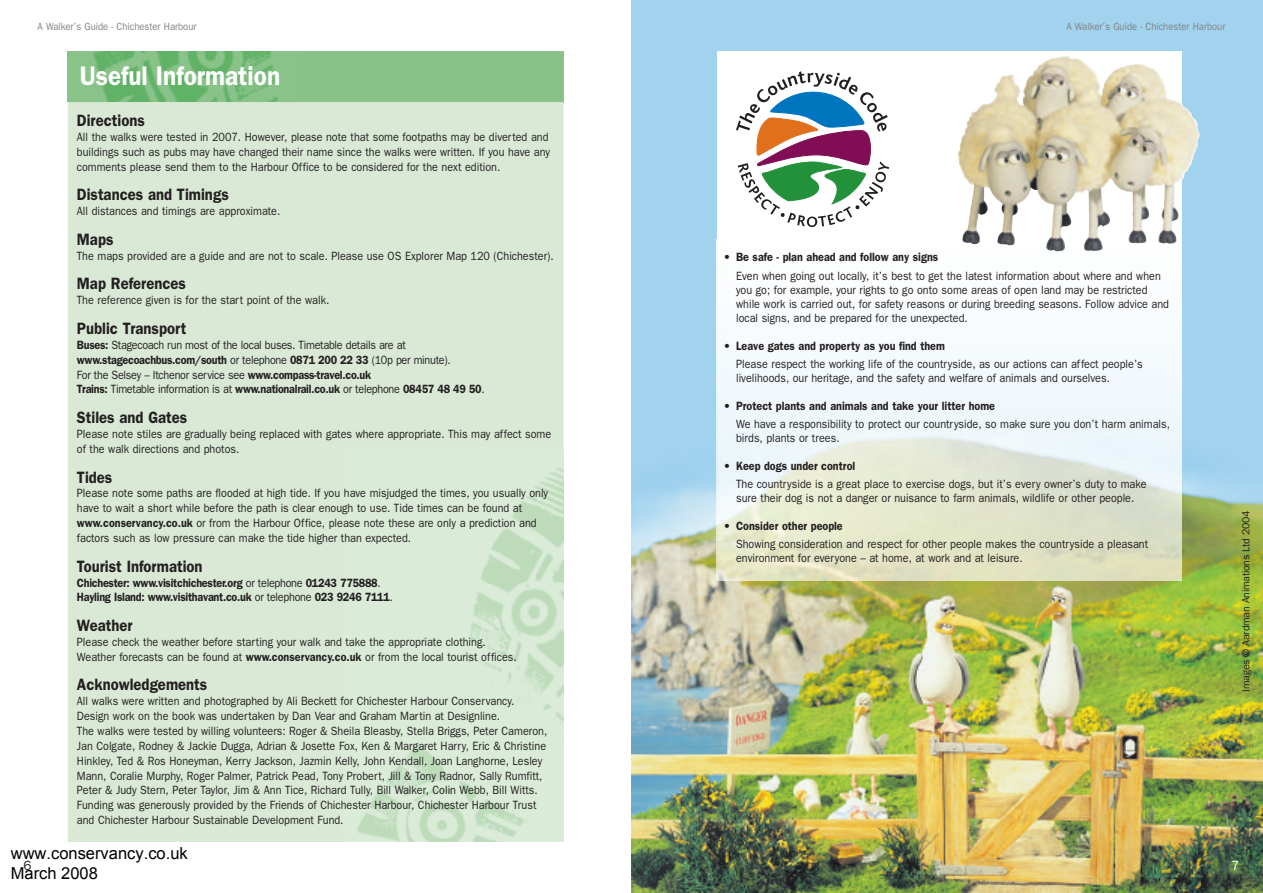
<style>
.page{position:relative;width:1263px;height:893px;background:#fff}
.page>*{position:absolute;margin:0;border:0;box-sizing:border-box;transform-origin:0 0}
.t1{font:600 27px "Franklin Gothic";color:#fff;scale:.9 1}
.t2{font:600 16.5px "Franklin Gothic";color:#231f20;scale:.9 1}
.t3{font:16.5px/19.8px "Arial";color:#000}
.t4{font:13.5px "Franklin Gothic";color:#231f20}
.t5{font:13.5px "Franklin Gothic";color:#fff}
.t6{font:12px/14.9px "Franklin Gothic";color:#231f20;scale:.9 1}
.t7{font:12px/14.9px "Franklin Gothic";letter-spacing:-.025em;color:#231f20;scale:.9 1}
.t8{font:600 12px "Franklin Gothic";color:#231f20}
.t9{font:600 12px/14.9px "Franklin Gothic";letter-spacing:-.025em;color:#231f20;scale:.9 1}
.t10{font:10.5px "Franklin Gothic";color:#808285;scale:.9 1}
.t11{font:10.5px "Franklin Gothic";letter-spacing:-.025em;color:#231f20}
.s1{font-weight:600}
.s2{font-weight:400}
</style>
<div class="page">
<img style="left:631px;top:0;width:632px;height:893px">
<div style="left:68px;top:102px;width:495px;height:740px;background:#d9e9d6"></div>
<img style="left:344px;top:447px;width:219px;height:395px">
<hr style="left:563px;top:51px;width:1px;height:51px;background:#99c897">
<div style="left:300px;top:51px;width:263px;height:51px;background:#89c288"></div>
<img style="left:67px;top:51px;width:233px;height:51px">
<img style="left:716px;top:242px;width:465px;height:338px">
<div style="left:716px;top:51px;width:465px;height:191px;background:#fff"></div>
<img style="left:993px;top:56px;width:207px;height:188px">
<svg style="left:736px;top:71px;width:153px;height:156px"></svg>
<p class="t10" style="left:38px;top:20px;width:178px">A Walker’s Guide - Chichester Harbour</p>
<h1 class="t1" style="left:80px;top:59px;width:224px">Useful Information</h1>
<h2 class="t2" style="left:77px;top:111px;width:77px">Directions</h2>
<p class="t6" style="left:77px;top:129px;width:527px">All the walks were tested in 2007. However, please note that some footpaths may be diverted and buildings such as pubs may have changed their name since the walks were written. If you have any comments please send them to the Harbour Office to be considered for the next edition.</p>
<h2 class="t2" style="left:77px;top:185px;width:170px">Distances and Timings</h2>
<p class="t6" style="left:77px;top:204px;width:228px">All distances and timings are approximate.</p>
<h2 class="t2" style="left:77px;top:230px;width:42px">Maps</h2>
<p class="t6" style="left:77px;top:248px;width:531px">The maps provided are a guide and are not to scale. Please use OS Explorer Map 120 (Chichester).</p>
<h2 class="t2" style="left:77px;top:274px;width:123px">Map References</h2>
<p class="t6" style="left:77px;top:293px;width:282px">The reference given is for the start point of the walk.</p>
<h2 class="t2" style="left:77px;top:319px;width:123px">Public Transport</h2>
<p class="t7" style="left:77px;top:337px;width:454px"><span class="s1">Buses:</span> Stagecoach run most of the local buses. Timetable details are at <span class="s1">www.stagecoachbus.com/south</span> or telephone <span class="s1">0871 200 22 33</span> (10p per minute).<br>For the Selsey – Itchenor service see <span class="s1">www.compass-travel.co.uk<br>Trains:</span> Timetable information is at <span class="s1">www.nationalrail.co.uk</span> or telephone <span class="s1">08457 48 49 50</span>.</p>
<h2 class="t2" style="left:77px;top:408px;width:124px">Stiles and Gates</h2>
<p class="t6" style="left:77px;top:426px;width:528px">Please note stiles are gradually being replaced with gates where appropriate. This may affect some of the walk directions and photos.</p>
<h2 class="t2" style="left:77px;top:467px;width:41px">Tides</h2>
<p class="t6" style="left:77px;top:486px;width:525px">Please note some paths are flooded at high tide. If you have misjudged the times, you usually only have to wait a short while before the path is clear enough to use. Tide times can be found at <span class="s1">www.conservancy.co.uk</span> or from the Harbour Office, please note these are only a prediction and factors such as low pressure can make the tide higher than expected.</p>
<h2 class="t2" style="left:77px;top:556px;width:141px">Tourist Information</h2>
<p class="t9" style="left:77px;top:575px;width:353px">Chichester: www.visitchichester.org <span class="s2">or telephone</span> 01243 775888<span class="s2">.<br></span>Hayling Island: www.visithavant.co.uk <span class="s2">or telephone</span> 023 9246 7111<span class="s2">.</span></p>
<h2 class="t2" style="left:77px;top:616px;width:63px">Weather</h2>
<p class="t6" style="left:77px;top:634px;width:490px">Please check the weather before starting your walk and take the appropriate clothing.<br>Weather forecasts can be found at <span class="s1">www.conservancy.co.uk</span> or from the local tourist offices.</p>
<h2 class="t2" style="left:77px;top:675px;width:146px">Acknowledgements</h2>
<p class="t6" style="left:77px;top:694px;width:524px">All walks were written and photographed by Ali Beckett for Chichester Harbour Conservancy.<br>Design work on the book was undertaken by Dan Vear and Graham Martin at Designline.<br>The walks were tested by willing volunteers: Roger &amp; Sheila Bleasby, Stella Briggs, Peter Cameron, Jan Colgate, Rodney &amp; Jackie Dugga, Adrian &amp; Josette Fox, Ken &amp; Margaret Harry, Eric &amp; Christine Hinkley, Ted &amp; Ros Honeyman, Kerry Jackson, Jazmin Kelly, John Kendall, Joan Langhorne, Lesley Mann, Coralie Murphy, Roger Palmer, Patrick Pead, Tony Probert, Jill &amp; Tony Radnor, Sally Rumfitt, Peter &amp; Judy Stern, Peter Taylor, Jim &amp; Ann Tice, Richard Tully, Bill Walker, Colin Webb, Bill Witts.<br>Funding was generously provided by the Friends of Chichester Harbour, Chichester Harbour Trust and Chichester Harbour Sustainable Development Fund.</p>
<p class="t10" style="left:1066px;top:20px;width:178px">A Walker’s Guide - Chichester Harbour</p>
<p class="t8" style="left:723px;top:250px;width:216px">• Be safe - plan ahead and follow any signs</p>
<p class="t6" style="left:736px;top:268px;width:483px;line-height:14.2px">Even when going out locally, it’s best to get the latest information about where and when you go; for example, your rights to go onto some areas of open land may be restricted while work is carried out, for safety reasons or during breeding seasons. Follow advice and local signs, and be prepared for the unexpected.</p>
<p class="t8" style="left:723px;top:339px;width:223px">• Leave gates and property as you find them</p>
<p class="t6" style="left:736px;top:357px;width:453px;line-height:14.2px">Please respect the working life of the countryside, as our actions can affect people’s livelihoods, our heritage, and the safety and welfare of animals and ourselves.</p>
<p class="t8" style="left:723px;top:399px;width:273px">• Protect plants and animals and take your litter home</p>
<p class="t6" style="left:736px;top:417px;width:484px;line-height:14.2px">We have a responsibility to protect our countryside, so make sure you don’t harm animals, birds, plants or trees.</p>
<p class="t8" style="left:723px;top:459px;width:134px">• Keep dogs under control</p>
<p class="t6" style="left:736px;top:477px;width:458px;line-height:14.2px">The countryside is a great place to exercise dogs, but it’s every owner’s duty to make sure their dog is not a danger or nuisance to farm animals, wildlife or other people.</p>
<p class="t8" style="left:723px;top:519px;width:121px">• Consider other people</p>
<p class="t6" style="left:736px;top:537px;width:459px;line-height:14.2px">Showing consideration and respect for other people makes the countryside a pleasant environment for everyone – at home, at work and at leisure.</p>
<p class="t11" style="left:1240px;top:692px;width:183px;rotate:-90deg">Images © Aardman Animations Ltd 2004</p>
<h2 class="t3" style="left:11px;top:843px;width:178px">www.conservancy.co.uk<br>March 2008</h2>
<p class="t4" style="left:23px;top:858px;width:10px">6</p>
<p class="t5" style="left:1231px;top:858px;width:10px">7</p>
</div>
